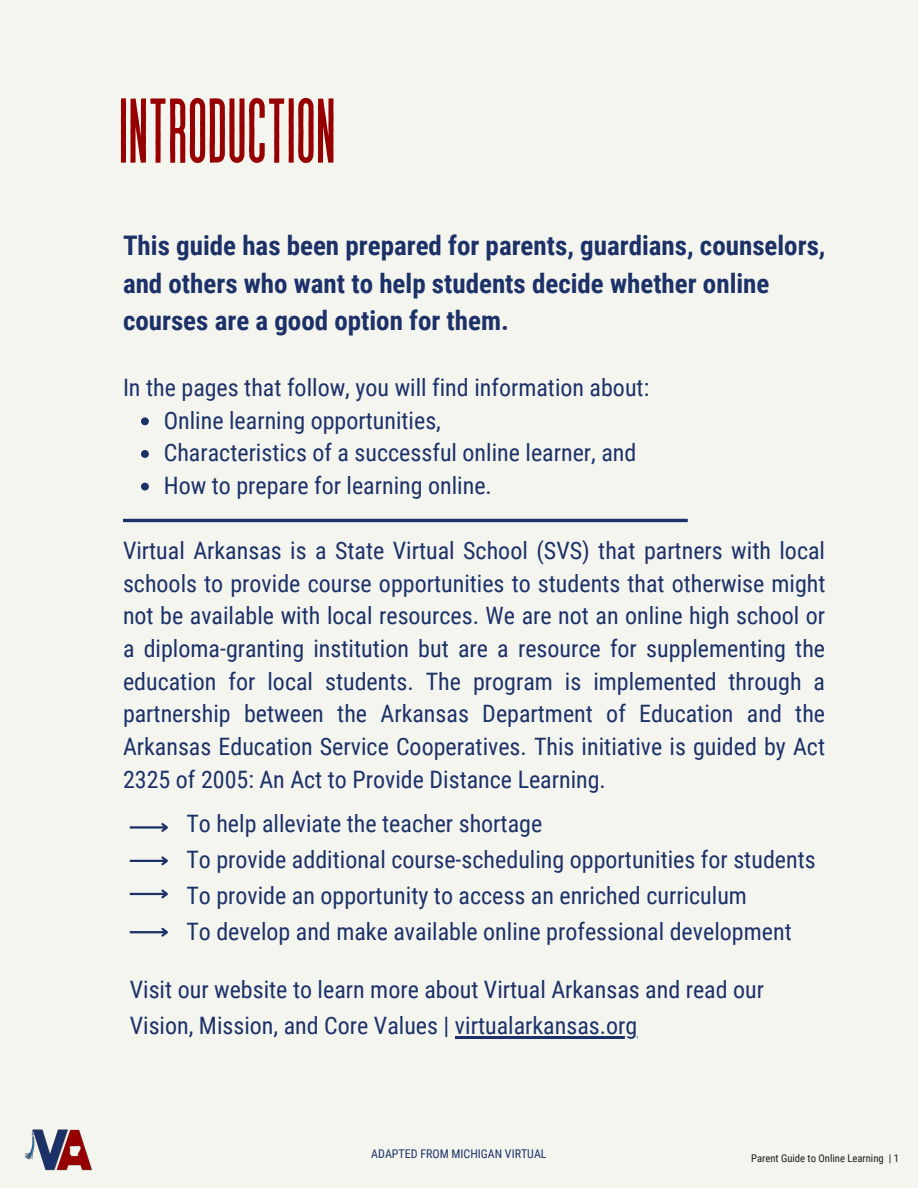
<style>
.page{position:relative;width:918px;height:1188px;background:#f5f5ef}
.page>*{position:absolute;margin:0;border:0;box-sizing:border-box;transform-origin:0 0}
.t1{font:91.65px "Revive 80 Tall";letter-spacing:-.02em;color:#960000}
.t2{font:700 27px/37.2px "Roboto Condensed";color:#1b3168}
.t3{font:24px/32.7px "Roboto Condensed";color:#1b3168}
.t4{font:12px "Roboto Condensed";color:#1b3168}
.t5{font:10.65px "Roboto Condensed";color:#1c1b1b}
</style>
<div class="page">
<svg style="left:141px;top:417px;width:8px;height:8px"></svg>
<svg style="left:141px;top:450px;width:8px;height:8px"></svg>
<svg style="left:141px;top:483px;width:8px;height:8px"></svg>
<hr style="left:123px;top:519px;width:565px;height:3px;background:#1b3168">
<hr style="left:130px;top:826px;width:37px;height:3px;background:#1b3168">
<svg style="left:159px;top:823px;width:9px;height:9px"></svg>
<hr style="left:130px;top:860px;width:37px;height:2px;background:#1b3168">
<svg style="left:159px;top:856px;width:9px;height:10px"></svg>
<hr style="left:130px;top:893px;width:37px;height:2px;background:#1b3168">
<svg style="left:159px;top:889px;width:9px;height:10px"></svg>
<hr style="left:130px;top:931px;width:37px;height:2px;background:#1b3168">
<svg style="left:159px;top:927px;width:9px;height:10px"></svg>
<hr style="left:455px;top:1037px;width:182px;height:2px;background:#1b3168">
<img style="left:25px;top:1130px;width:67px;height:40px">
<h1 class="t1" style="left:118px;top:84px;width:221px">INTRODUCTION</h1>
<p class="t2" style="left:123px;top:228px;width:704px">This guide has been prepared for parents, guardians, counselors, and others who want to help students decide whether online courses are a good option for them.</p>
<p class="t3" style="left:123px;top:371px;width:528px">In the pages that follow, you will find information about:</p>
<p class="t3" style="left:164px;top:404px;width:474px">Online learning opportunities,<br>Characteristics of a successful online learner, and<br>How to prepare for learning online.</p>
<p class="t3" style="left:123px;top:535px;width:704px;text-align:justify">Virtual Arkansas is a State Virtual School (SVS) that partners with local schools to provide course opportunities to students that otherwise might not be available with local resources. We are not an online high school or a diploma-granting institution but are a resource for supplementing the education for local students. The program is implemented through a partnership between the Arkansas Department of Education and the Arkansas Education Service Cooperatives. This initiative is guided by Act 2325 of 2005: An Act to Provide Distance Learning.</p>
<p class="t3" style="left:186px;top:806px;width:631px;line-height:36px">To help alleviate the teacher shortage<br>To provide additional course-scheduling opportunities for students To provide an opportunity to access an enriched curriculum<br>To develop and make available online professional development</p>
<p class="t3" style="left:130px;top:972px;width:636px;line-height:36px">Visit our website to learn more about Virtual Arkansas and read our<br>Vision, Mission, and Core Values | virtualarkansas.org</p>
<p class="t4" style="left:371px;top:1147px;width:177px">ADAPTED FROM MICHIGAN VIRTUAL</p>
<p class="t5" style="left:751px;top:1153px;width:149px">Parent Guide to Online Learning | 1</p>
</div>
